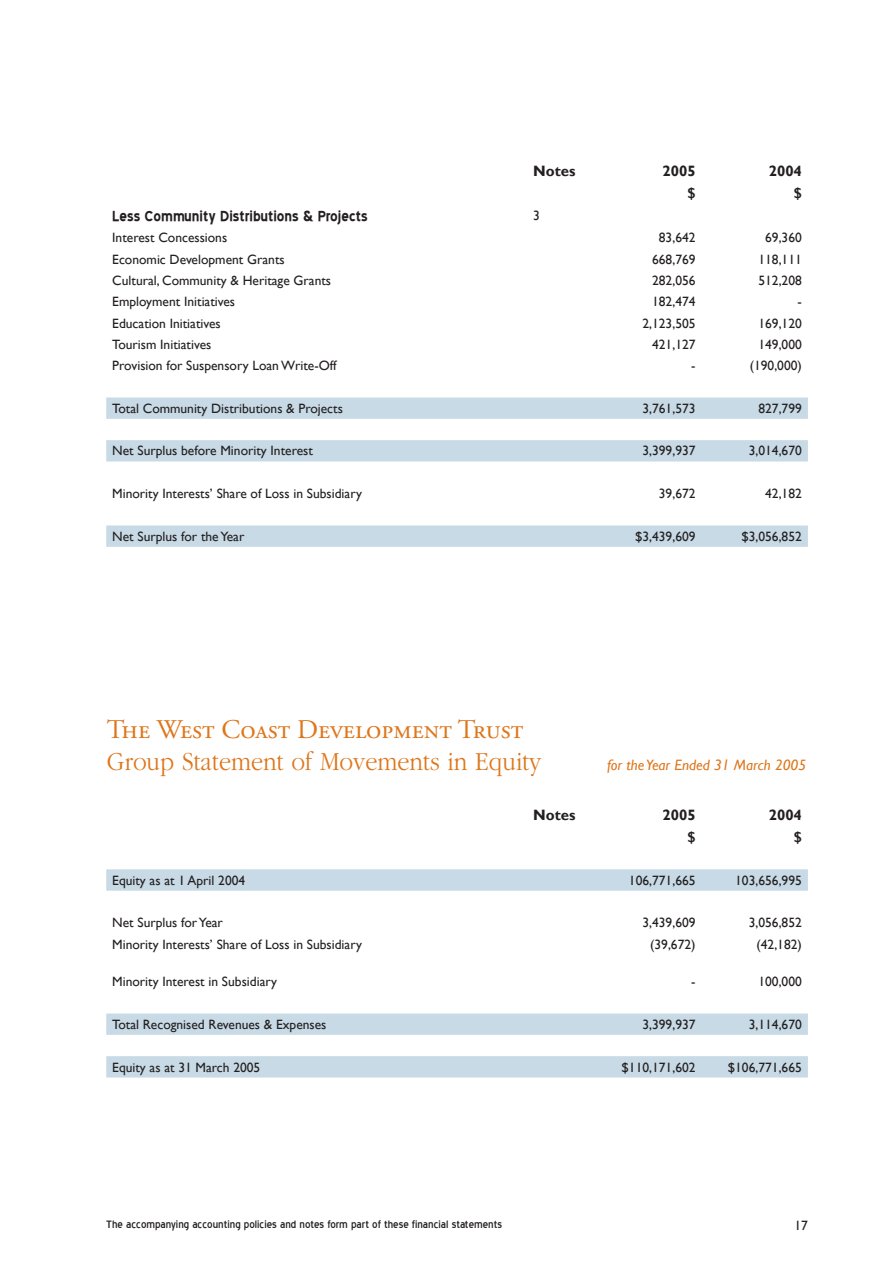
<style>
.page{position:relative;width:893px;height:1263px;background:#fff}
.page>*{position:absolute;margin:0;border:0;box-sizing:border-box;transform-origin:0 0}
.t1{font:300 27px "Garamond";color:#de761b;scale:.9 1}
.t2{font:27px "Adobe Garamond Pro";color:#de761b}
.t3{font:700 18px "Blue Highway";color:#231f20}
.t4{font:700 15px "Gill Sans";color:#231f20}
.t5{font:italic 15px "Gill Sans";color:#de761b}
.t6{font:13.5px "Gill Sans";color:#231f20}
.t7{font:13.5px "Blue Highway";color:#231f20}
</style>
<div class="page">
<svg style="left:106px;top:397px;width:702px;height:150px"></svg>
<svg style="left:106px;top:869px;width:702px;height:208px"></svg>
<p class="t4" style="left:533px;top:162px;width:44px">Notes</p>
<p class="t4" style="left:662px;top:162px;width:35px">2005</p>
<p class="t4" style="left:769px;top:162px;width:35px">2004</p>
<p class="t4" style="left:687px;top:184px;width:10px">$</p>
<p class="t4" style="left:794px;top:184px;width:10px">$</p>
<h2 class="t3" style="left:112px;top:208px;width:257px">Less Community Distributions &amp; Projects</h2>
<p class="t6" style="left:533px;top:207px;width:8px">3</p>
<p class="t6" style="left:112px;top:230px;width:116px">Interest Concessions</p>
<p class="t6" style="left:659px;top:230px;width:38px">83,642</p>
<p class="t6" style="left:765px;top:230px;width:38px">69,360</p>
<p class="t6" style="left:112px;top:251px;width:174px">Economic Development Grants</p>
<p class="t6" style="left:652px;top:251px;width:45px">668,769</p>
<p class="t6" style="left:758px;top:251px;width:45px">118,111</p>
<p class="t6" style="left:112px;top:272px;width:220px">Cultural, Community &amp; Heritage Grants</p>
<p class="t6" style="left:652px;top:272px;width:45px">282,056</p>
<p class="t6" style="left:758px;top:272px;width:45px">512,208</p>
<p class="t6" style="left:112px;top:294px;width:124px">Employment Initiatives</p>
<p class="t6" style="left:652px;top:294px;width:45px">182,474</p>
<p class="t6" style="left:797px;top:294px;width:6px">-</p>
<p class="t6" style="left:112px;top:315px;width:110px">Education Initiatives</p>
<p class="t6" style="left:642px;top:315px;width:55px">2,123,505</p>
<p class="t6" style="left:758px;top:315px;width:45px">169,120</p>
<p class="t6" style="left:112px;top:336px;width:101px">Tourism Initiatives</p>
<p class="t6" style="left:652px;top:336px;width:45px">421,127</p>
<p class="t6" style="left:758px;top:336px;width:45px">149,000</p>
<p class="t6" style="left:112px;top:358px;width:226px">Provision for Suspensory Loan Write-Off</p>
<p class="t6" style="left:691px;top:358px;width:6px">-</p>
<p class="t6" style="left:750px;top:358px;width:54px">(190,000)</p>
<p class="t6" style="left:112px;top:400px;width:232px">Total Community Distributions &amp; Projects</p>
<p class="t6" style="left:642px;top:400px;width:55px">3,761,573</p>
<p class="t6" style="left:758px;top:400px;width:45px">827,799</p>
<p class="t6" style="left:112px;top:443px;width:202px">Net Surplus before Minority Interest</p>
<p class="t6" style="left:642px;top:443px;width:55px">3,399,937</p>
<p class="t6" style="left:749px;top:443px;width:55px">3,014,670</p>
<p class="t6" style="left:112px;top:486px;width:251px">Minority Interests’ Share of Loss in Subsidiary</p>
<p class="t6" style="left:659px;top:486px;width:38px">39,672</p>
<p class="t6" style="left:765px;top:486px;width:38px">42,182</p>
<p class="t6" style="left:112px;top:528px;width:134px">Net Surplus for the Year</p>
<p class="t6" style="left:635px;top:528px;width:62px">$3,439,609</p>
<p class="t6" style="left:741px;top:528px;width:62px">$3,056,852</p>
<h1 class="t2" style="left:107px;top:713px;width:418px">THE WEST COAST DEVELOPMENT TRUST</h1>
<h1 class="t1" style="left:107px;top:747px;width:484px">Group Statement of Movements in Equity</h1>
<p class="t5" style="left:607px;top:756px;width:201px">for the Year Ended 31 March 2005</p>
<p class="t4" style="left:533px;top:805px;width:44px">Notes</p>
<p class="t4" style="left:662px;top:805px;width:35px">2005</p>
<p class="t4" style="left:769px;top:805px;width:35px">2004</p>
<p class="t4" style="left:687px;top:828px;width:10px">$</p>
<p class="t4" style="left:794px;top:828px;width:10px">$</p>
<p class="t6" style="left:112px;top:872px;width:135px">Equity as at 1 April 2004</p>
<p class="t6" style="left:629px;top:872px;width:68px">106,771,665</p>
<p class="t6" style="left:735px;top:872px;width:68px">103,656,995</p>
<p class="t6" style="left:112px;top:915px;width:112px">Net Surplus for Year</p>
<p class="t6" style="left:642px;top:915px;width:55px">3,439,609</p>
<p class="t6" style="left:749px;top:915px;width:55px">3,056,852</p>
<p class="t6" style="left:112px;top:936px;width:251px">Minority Interests’ Share of Loss in Subsidiary</p>
<p class="t6" style="left:650px;top:936px;width:47px">(39,672)</p>
<p class="t6" style="left:756px;top:936px;width:47px">(42,182)</p>
<p class="t6" style="left:112px;top:974px;width:166px">Minority Interest in Subsidiary</p>
<p class="t6" style="left:691px;top:974px;width:6px">-</p>
<p class="t6" style="left:758px;top:974px;width:45px">100,000</p>
<p class="t6" style="left:112px;top:1016px;width:216px">Total Recognised Revenues &amp; Expenses</p>
<p class="t6" style="left:642px;top:1016px;width:55px">3,399,937</p>
<p class="t6" style="left:749px;top:1016px;width:55px">3,114,670</p>
<p class="t6" style="left:112px;top:1059px;width:150px">Equity as at 31 March 2005</p>
<p class="t6" style="left:622px;top:1059px;width:75px">$110,171,602</p>
<p class="t6" style="left:728px;top:1059px;width:75px">$106,771,665</p>
<p class="t7" style="left:106px;top:1219px;width:397px">The accompanying accounting policies and notes form part of these financial statements</p>
<p class="t6" style="left:794px;top:1217px;width:15px">17</p>
</div>
